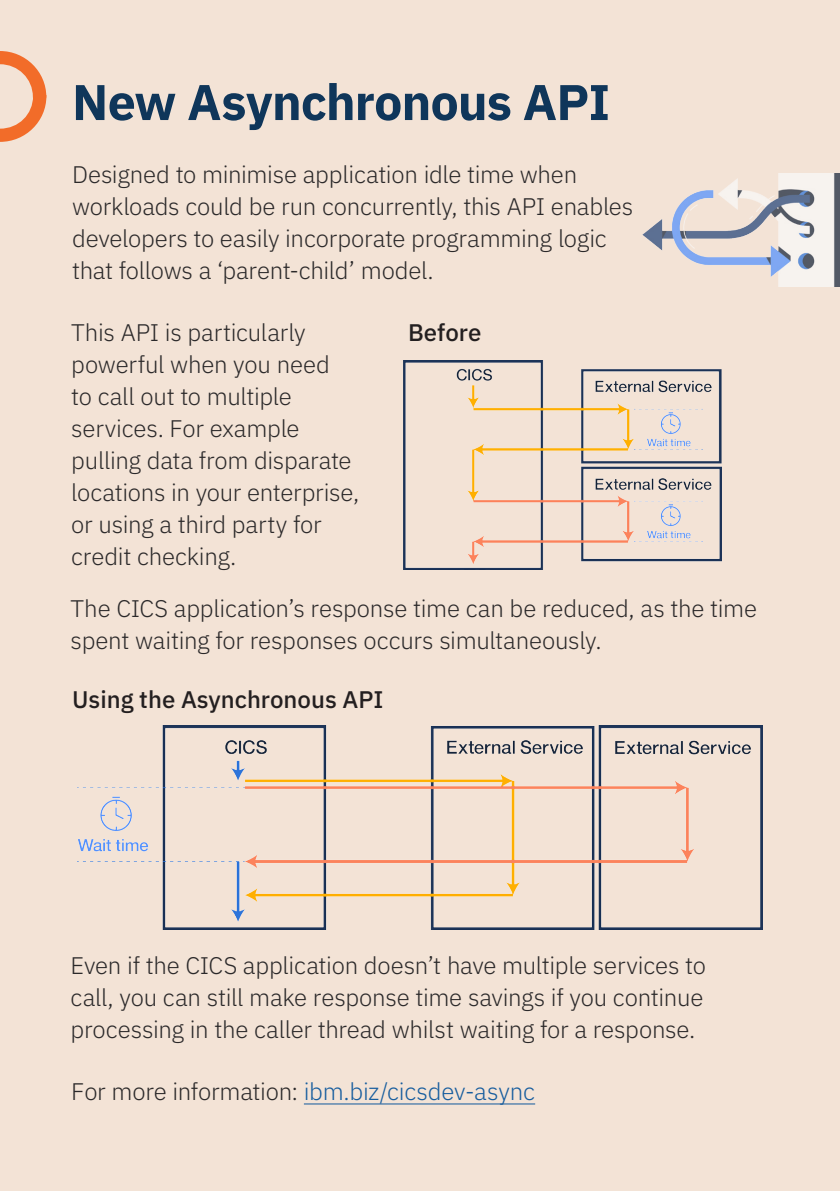
<style>
.page{position:relative;width:840px;height:1191px;background:#fff}
.page>*{position:absolute;margin:0;border:0;box-sizing:border-box;transform-origin:0 0}
.Heading{font:700 50px "IBM Plex Sans";letter-spacing:-.015em;color:#0f365a}
.Introduction_text{font:300 24px/32px "IBM Plex Sans";letter-spacing:-.01em;color:#2b292a}
.Introduction_text-2{font:300 24px "IBM Plex Sans";letter-spacing:-.01em;color:#175d9e}
.t1{font:500 24px "IBM Plex Sans";color:#231f20}
.s1{color:#2b292a}
</style>
<div class="page">
<div style="left:0;top:0;width:839px;height:1191px;background:#f3e3d6"></div>
<svg style="left:0;top:51px;width:47px;height:91px"></svg>
<hr style="left:304px;top:1103px;width:231px;height:1px;background:#175d9e">
<img style="left:403px;top:361px;width:318px;height:209px">
<img style="left:78px;top:725px;width:683px;height:204px">
<img style="left:642px;top:173px;width:197px;height:114px">
<p class="Heading" style="left:72px;top:63px;width:539px">New Asynchronous API</p>
<p class="Introduction_text" style="left:72px;top:156px;width:562px">Designed to minimise application idle time when workloads could be run concurrently, this API enables developers to easily incorporate programming logic that follows a ‘parent-child’ model.</p>
<p class="t1" style="left:408px;top:313px;width:75px">Before</p>
<p class="Introduction_text" style="left:71px;top:314px;width:289px">This API is particularly powerful when you need<br>to call out to multiple services. For example pulling data from disparate locations in your enterprise, or using a third party for credit checking.</p>
<p class="Introduction_text" style="left:71px;top:590px;width:687px">The CICS application’s response time can be reduced, as the time spent waiting for responses occurs simultaneously.</p>
<p class="t1" style="left:72px;top:680px;width:313px">Using the Asynchronous API</p>
<p class="Introduction_text" style="left:71px;top:947px;width:636px;text-align:justify">Even if the CICS application doesn’t have multiple services to call, you can still make response time savings if you continue processing in the caller thread whilst waiting for a response.</p>
<p class="Introduction_text-2" style="left:71px;top:1073px;width:465px"><span class="s1">For more information:</span> ibm.biz/cicsdev-async</p>
</div>
